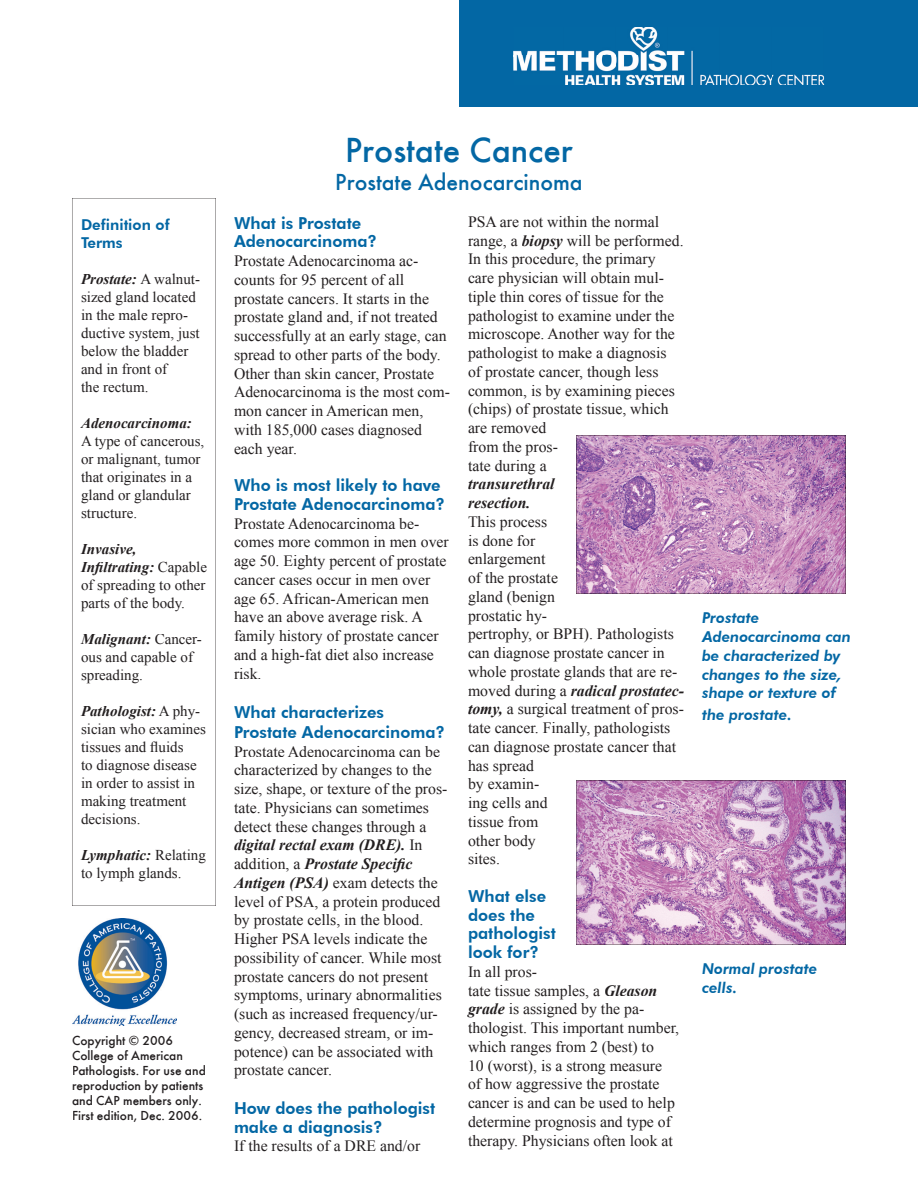
<style>
.page{position:relative;width:918px;height:1188px;background:#fff}
.page>*{position:absolute;margin:0;border:0;box-sizing:border-box;transform-origin:0 0}
.t1{font:500 36px "Futura";color:#0367a4}
.t2{font:500 24px "Futura";color:#0367a4}
.t3{font:800 16.5px/18.8px "Futura BT";color:#0367a4}
.t4{font:15.75px/18.8px "Times New Roman";color:#231f20}
.t5{font:italic 700 15.75px/18.8px "Times New Roman";color:#231f20}
.t6{font:15px/18px "Times New Roman";color:#231f20}
.t7{font:italic 800 15px/18.8px "Futura BT";color:#0367a4}
.t8{font:800 15px/18px "Futura BT";color:#0367a4}
.t9{font:italic 700 15px "Times New Roman";color:#231f20}
.t10{font:500 13.5px/15px "Futura";color:#231f20}
.s1{font-weight:700;font-style:italic}
</style>
<div class="page">
<img style="left:630px;top:488px;width:162px;height:53px">
<svg style="left:72px;top:198px;width:144px;height:708px"></svg>
<img style="left:72px;top:918px;width:105px;height:108px">
<img style="left:576px;top:435px;width:270px;height:53px">
<img style="left:576px;top:488px;width:54px;height:106px">
<img style="left:792px;top:488px;width:54px;height:106px">
<img style="left:630px;top:541px;width:162px;height:53px">
<svg style="left:576px;top:780px;width:216px;height:165px;background:#c999c3"></svg>
<img style="left:577px;top:780px;width:269px;height:41px">
<img style="left:792px;top:821px;width:54px;height:124px">
<img style="left:577px;top:904px;width:215px;height:41px">
<div style="left:460px;top:0;width:458px;height:107px;background:#0367a4"></div>
<img style="left:513px;top:27px;width:311px;height:58px">
<p class="t8" style="left:81px;top:216px;width:90px">Definition of<br>Terms</p>
<p class="t6" style="left:81px;top:270px;width:121px"><span class="s1">Prostate:</span> A walnut&shy;sized gland located in the male repro&shy;ductive system, just below the bladder and in front of<br>the rectum.</p>
<p class="t9" style="left:81px;top:413px;width:112px">Adenocarcinoma:</p>
<p class="t6" style="left:81px;top:432px;width:125px">A type of cancerous, or malignant, tumor that originates in a gland or glandular structure.</p>
<p class="t6" style="left:81px;top:540px;width:128px"><span class="s1">Invasive,<br>Infiltrating:</span> Capable of spreading to other parts of the body.</p>
<p class="t6" style="left:81px;top:630px;width:122px"><span class="s1">Malignant:</span> Cancer&shy;ous and capable of spreading.</p>
<p class="t6" style="left:81px;top:702px;width:126px"><span class="s1">Pathologist:</span> A phy&shy;sician who examines tissues and fluids<br>to diagnose disease in order to assist in making treatment decisions.</p>
<p class="t6" style="left:81px;top:846px;width:126px"><span class="s1">Lymphatic:</span> Relating to lymph glands.</p>
<p class="t10" style="left:72px;top:1033px;width:135px">Copyright © 2006<br>College of American<br>Pathologists. For use and reproduction by patients and CAP members only.<br>First edition, Dec. 2006.</p>
<h1 class="t1" style="left:345px;top:129px;width:229px">Prostate Cancer</h1>
<h2 class="t2" style="left:335px;top:168px;width:249px">Prostate Adenocarcinoma</h2>
<p class="t3" style="left:234px;top:213px;width:145px">What is Prostate<br>Adenocarcinoma?</p>
<p class="t4" style="left:234px;top:251px;width:218px">Prostate Adenocarcinoma ac&shy;counts for 95 percent of all prostate cancers. It starts in the prostate gland and, if not treated successfully at an early stage, can spread to other parts of the body.<br>Other than skin cancer, Prostate<br>Adenocarcinoma is the most com&shy;mon cancer in American men, with 185,000 cases diagnosed each year.</p>
<p class="t3" style="left:234px;top:476px;width:213px">Who is most likely to have<br>Prostate Adenocarcinoma?</p>
<p class="t4" style="left:234px;top:514px;width:216px">Prostate Adenocarcinoma be&shy;comes more common in men over age 50. Eighty percent of prostate cancer cases occur in men over age 65. African-American men have an above average risk. A family history of prostate cancer and a high-fat diet also increase risk.</p>
<p class="t3" style="left:234px;top:702px;width:213px;line-height:19.8px">What characterizes<br>Prostate Adenocarcinoma?</p>
<p class="t4" style="left:234px;top:742px;width:215px">Prostate Adenocarcinoma can be characterized by changes to the size, shape, or texture of the pros&shy;tate. Physicians can sometimes detect these changes through a <span class="s1">digital rectal exam (DRE).</span> In addition, a <span class="s1">Prostate Specific<br>Antigen (PSA)</span> exam detects the level of PSA, a protein produced by prostate cells, in the blood.<br>Higher PSA levels indicate the possibility of cancer. While most prostate cancers do not present symptoms, urinary abnormalities (such as increased frequency/ur&shy;gency, decreased stream, or im&shy;potence) can be associated with prostate cancer.</p>
<p class="t3" style="left:234px;top:1099px;width:203px">How does the pathologist make a diagnosis?</p>
<p class="t4" style="left:234px;top:1137px;width:188px">If the results of a DRE and/or</p>
<p class="t4" style="left:468px;top:212px;width:217px">PSA are not within the normal range, a <span class="s1">biopsy</span> will be performed.<br>In this procedure, the primary care physician will obtain mul&shy;tiple thin cores of tissue for the pathologist to examine under the microscope. Another way for the pathologist to make a diagnosis of prostate cancer, though less common, is by examining pieces (chips) of prostate tissue, which are removed<br>from the pros-<br>tate during a</p>
<p class="t5" style="left:468px;top:474px;width:88px">transurethral resection.</p>
<p class="t4" style="left:468px;top:512px;width:217px">This process<br>is done for<br>enlargement<br>of the prostate<br>gland (benign<br>prostatic hy-<br>pertrophy, or BPH). Pathologists can diagnose prostate cancer in whole prostate glands that are re&shy;moved during a <span class="s1">radical prostatec&shy;tomy,</span> a surgical treatment of pros&shy;tate cancer. Finally, pathologists can diagnose prostate cancer that has spread<br>by examin-<br>ing cells and<br>tissue from<br>other body<br>sites.</p>
<p class="t3" style="left:468px;top:887px;width:89px">What else does the pathologist look for?</p>
<p class="t4" style="left:468px;top:962px;width:213px">In all pros-<br>tate tissue samples, a <span class="s1">Gleason grade</span> is assigned by the pa&shy;thologist. This important number, which ranges from 2 (best) to<br>10 (worst), is a strong measure of how aggressive the prostate cancer is and can be used to help determine prognosis and type of therapy. Physicians often look at</p>
<p class="t7" style="left:702px;top:609px;width:150px">Prostate<br>Adenocarcinoma can be characterized by changes to the size, shape or texture of</p>
<p class="t7" style="left:702px;top:705px;width:91px">the prostate.</p>
<p class="t7" style="left:702px;top:960px;width:117px">Normal prostate cells.</p>
</div>
